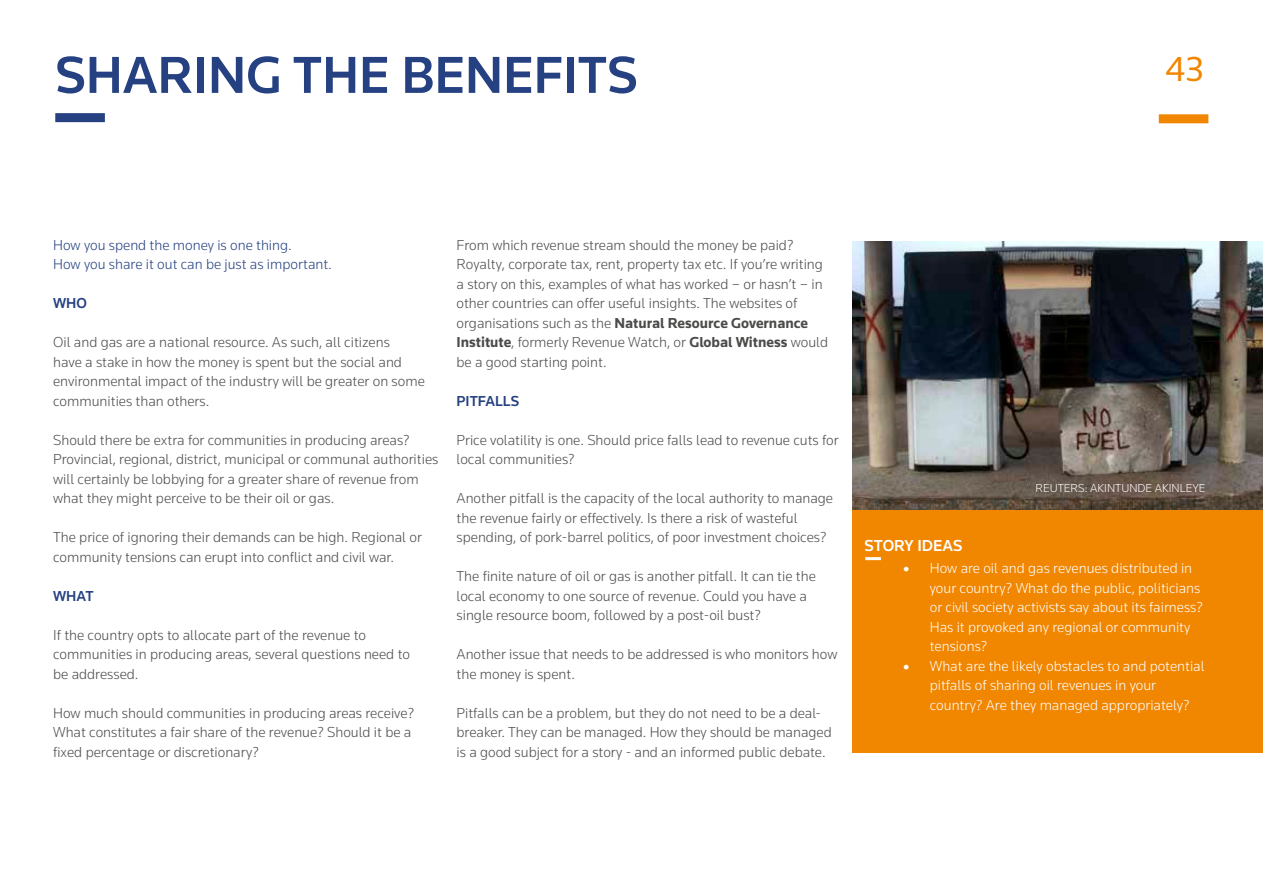
<style>
.page{position:relative;width:1263px;height:893px;background:#fff}
.page>*{position:absolute;margin:0;border:0;box-sizing:border-box;transform-origin:0 0}
.t1{font:500 54px "Knowledge";color:#264181}
.t2{font:36px "Knowledge";color:#f18600}
.t3{font:500 16.5px "Knowledge";color:#fff}
.t4{font:300 15px/19.5px "Knowledge";color:#4b4b4a}
.t5{font:300 15px/19.5px "Knowledge";color:#fff}
.t6{font:300 15px/19.5px "Knowledge";color:#264181}
.t7{font:500 15px "Knowledge";color:#264181}
.t8{font:300 12px "Knowledge";color:#fff}
.s1{font-weight:700}
.s2{font-family:"Minion Pro";font-weight:400;font-size:18px}
</style>
<div class="page">
<div style="left:55px;top:113px;width:50px;height:9px;background:#264181"></div>
<div style="left:1159px;top:114px;width:49px;height:9px;background:#f18600"></div>
<div style="left:853px;top:243px;width:410px;height:510px;background:#f18600"></div>
<img style="left:853px;top:241px;width:410px;height:268px">
<hr style="left:865px;top:557px;width:16px;height:3px;background:#fff">
<h1 class="t1" style="left:55px;top:42px;width:584px">SHARING THE BENEFITS</h1>
<h2 class="t2" style="left:1165px;top:47px;width:40px">43</h2>
<p class="t6" style="left:53px;top:235px;width:280px">How you spend the money is one thing.<br>How you share it out can be just as important.</p>
<p class="t7" style="left:53px;top:294px;width:35px">WHO</p>
<p class="t4" style="left:53px;top:332px;width:373px">Oil and gas are a national resource. As such, all citizens<br>have a stake in how the money is spent but the social and environmental impact of the industry will be greater on some communities than others.</p>
<p class="t4" style="left:53px;top:430px;width:387px">Should there be extra for communities in producing areas?<br>Provincial, regional, district, municipal or communal authorities will certainly be lobbying for a greater share of revenue from what they might perceive to be their oil or gas.</p>
<p class="t4" style="left:53px;top:527px;width:370px">The price of ignoring their demands can be high. Regional or community tensions can erupt into conflict and civil war.</p>
<p class="t7" style="left:53px;top:586px;width:42px">WHAT</p>
<p class="t4" style="left:53px;top:625px;width:358px">If the country opts to allocate part of the revenue to communities in producing areas, several questions need to be addressed.</p>
<p class="t4" style="left:53px;top:703px;width:363px">How much should communities in producing areas receive?<br>What constitutes a fair share of the revenue? Should it be a fixed percentage or discretionary?</p>
<p class="t4" style="left:457px;top:235px;width:373px">From which revenue stream should the money be paid?<br>Royalty, corporate tax, rent, property tax etc. If you’re writing a story on this, examples of what has worked – or hasn’t – in other countries can offer useful insights. The websites of organisations such as the <span class="s1">Natural Resource Governance Institute</span>, formerly Revenue Watch, or <span class="s1">Global Witness</span> would be a good starting point.</p>
<p class="t7" style="left:457px;top:391px;width:64px">PITFALLS</p>
<p class="t4" style="left:457px;top:430px;width:383px">Price volatility is one. Should price falls lead to revenue cuts for local communities?</p>
<p class="t4" style="left:457px;top:488px;width:378px">Another pitfall is the capacity of the local authority to manage the revenue fairly or effectively. Is there a risk of wasteful spending, of pork-barrel politics, of poor investment choices?</p>
<p class="t4" style="left:457px;top:566px;width:361px">The finite nature of oil or gas is another pitfall. It can tie the local economy to one source of revenue. Could you have a single resource boom, followed by a post-oil bust?</p>
<p class="t4" style="left:457px;top:644px;width:382px">Another issue that needs to be addressed is who monitors how the money is spent.</p>
<p class="t4" style="left:457px;top:703px;width:377px">Pitfalls can be a problem, but they do not need to be a deal&shy;breaker. They can be managed. How they should be managed is a good subject for a story - and an informed public debate.</p>
<p class="t3" style="left:864px;top:535px;width:100px">STORY IDEAS</p>
<p class="t8" style="left:1035px;top:480px;width:172px">REUTERS: AKINTUNDE AKINLEYE</p>
<p class="t5" style="left:930px;top:558px;width:275px;text-indent:-27px"><span class="s2">•</span> How are oil and gas revenues distributed in your country? What do the public, politicians or civil society activists say about its fairness?<br>Has it provoked any regional or community tensions?</p>
<p class="t5" style="left:930px;top:656px;width:276px;text-indent:-27px"><span class="s2">•</span> What are the likely obstacles to and potential pitfalls of sharing oil revenues in your country? Are they managed appropriately?</p>
</div>
